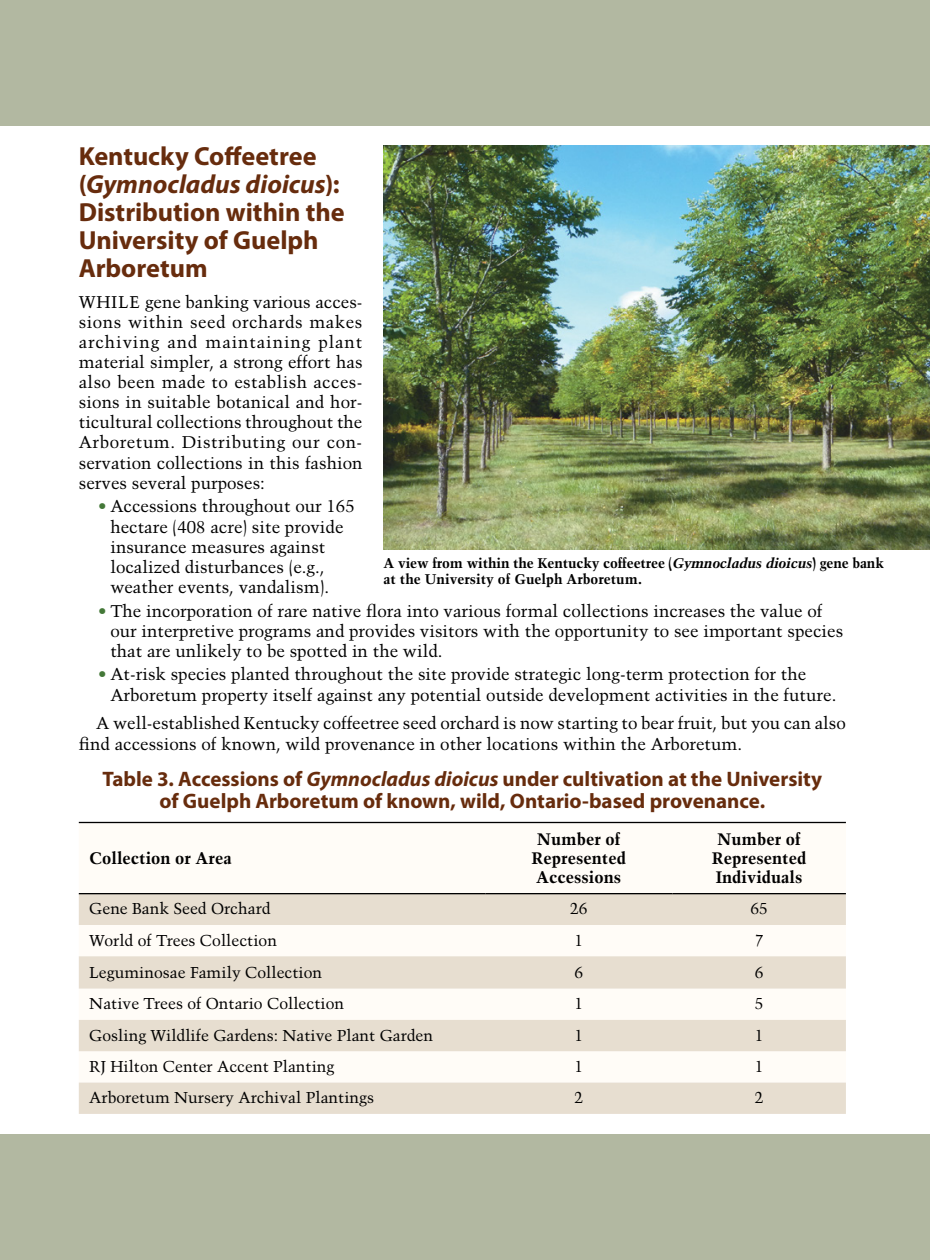
<style>
.page{position:relative;width:930px;height:1260px;background:#fff}
.page>*{position:absolute;margin:0;border:0;box-sizing:border-box;transform-origin:0 0}
.t1{font:700 26.25px/28px "Myriad Pro";color:#672c0d}
.t2{font:700 21px/21.9px "Myriad Pro";color:#672c0d;text-align:center}
.t3{font:16.97px/20.1px "Trump Mediaeval";color:#000}
.t4{font:700 16.62px/19.2px "Trump Mediaeval";color:#000;text-align:center}
.t5{font:15.75px "Trump Mediaeval";color:#000}
.t6{font:700 14px/16.6px "Trump Mediaeval";letter-spacing:-.01em;color:#000}
.s1{font-style:italic}
.s2{color:#447838}
</style>
<div class="page">
<svg style="left:79px;top:894px;width:766px;height:220px;fill:#e7ded0"></svg>
<hr style="left:79px;top:893px;width:406px;height:1px;background:#000">
<hr style="left:485px;top:893px;width:187px;height:1px;background:#000">
<hr style="left:672px;top:893px;width:173px;height:1px;background:#000">
<div style="left:0;top:1134px;width:929px;height:126px;background:#b2b8a1"></div>
<div style="left:0;top:0;width:929px;height:126px;background:#b2b8a1"></div>
<hr style="left:79px;top:822px;width:766px;height:1px;background:#000">
<img style="left:383px;top:145px;width:546px;height:405px">
<h1 class="t1" style="left:79px;top:141px;width:267px">Kentucky Coffeetree (<span class="s1">Gymnocladus dioicus</span>):<br>Distribution within the<br>University of Guelph<br>Arboretum</h1>
<p class="t3" style="left:79px;top:291px;width:30px">Whil</p>
<p class="t3" style="left:79px;top:291px;width:285px;text-align:justify;text-indent:51px">e gene banking various acces&shy;sions within seed orchards makes archiving and maintaining plant material simpler, a strong effort has also been made to establish acces&shy;sions in suitable botanical and hor&shy;ticultural collections throughout the Arboretum. Distributing our con&shy;servation collections in this fashion serves several purposes:</p>
<p class="t3" style="left:110px;top:496px;width:246px;text-indent:-12px"><span class="s2">•</span> Accessions throughout our 165 hectare (408 acre) site provide insurance measures against localized disturbances (e.g., weather events, vandalism).</p>
<p class="t3" style="left:110px;top:600px;width:734px;text-indent:-12px"><span class="s2">•</span> The incorporation of rare native flora into various formal collections increases the value of our interpretive programs and provides visitors with the opportunity to see important species that are unlikely to be spotted in the wild.</p>
<p class="t3" style="left:110px;top:664px;width:727px;text-indent:-12px"><span class="s2">•</span> At-risk species planted throughout the site provide strategic long-term protection for the<br>Arboretum property itself against any potential outside development activities in the future.</p>
<p class="t3" style="left:79px;top:713px;width:768px;text-indent:18px">A well-established Kentucky coffeetree seed orchard is now starting to bear fruit, but you can also find accessions of known, wild provenance in other locations within the Arboretum.</p>
<p class="t6" style="left:383px;top:554px;width:502px">A view from within the Kentucky coffeetree (<span class="s1">Gymnocladus dioicus</span>) gene bank at the University of Guelph Arboretum.</p>
<p class="t2" style="left:102px;top:767px;width:721px">Table 3. Accessions of <span class="s1">Gymnocladus dioicus</span> under cultivation at the University of Guelph Arboretum of known, wild, Ontario-based provenance.</p>
<p class="t4" style="left:89px;top:848px;width:144px">Collection or Area</p>
<p class="t4" style="left:531px;top:829px;width:96px">Number of<br>Represented<br>Accessions</p>
<p class="t4" style="left:711px;top:829px;width:96px">Number of<br>Represented<br>Individuals</p>
<p class="t5" style="left:89px;top:899px;width:183px">Gene Bank Seed Orchard</p>
<p class="t5" style="left:570px;top:899px;width:19px">26</p>
<p class="t5" style="left:750px;top:899px;width:19px">65</p>
<p class="t5" style="left:89px;top:931px;width:189px">World of Trees Collection</p>
<p class="t5" style="left:574px;top:931px;width:10px">1</p>
<p class="t5" style="left:754px;top:931px;width:10px">7</p>
<p class="t5" style="left:89px;top:963px;width:234px">Leguminosae Family Collection</p>
<p class="t5" style="left:574px;top:963px;width:10px">6</p>
<p class="t5" style="left:754px;top:963px;width:10px">6</p>
<p class="t5" style="left:89px;top:994px;width:256px">Native Trees of Ontario Collection</p>
<p class="t5" style="left:574px;top:994px;width:10px">1</p>
<p class="t5" style="left:754px;top:994px;width:10px">5</p>
<p class="t5" style="left:89px;top:1026px;width:345px">Gosling Wildlife Gardens: Native Plant Garden</p>
<p class="t5" style="left:574px;top:1026px;width:10px">1</p>
<p class="t5" style="left:754px;top:1026px;width:10px">1</p>
<p class="t5" style="left:89px;top:1057px;width:246px">RJ Hilton Center Accent Planting</p>
<p class="t5" style="left:574px;top:1057px;width:10px">1</p>
<p class="t5" style="left:754px;top:1057px;width:10px">1</p>
<p class="t5" style="left:89px;top:1088px;width:286px">Arboretum Nursery Archival Plantings</p>
<p class="t5" style="left:574px;top:1088px;width:10px">2</p>
<p class="t5" style="left:754px;top:1088px;width:10px">2</p>
</div>
